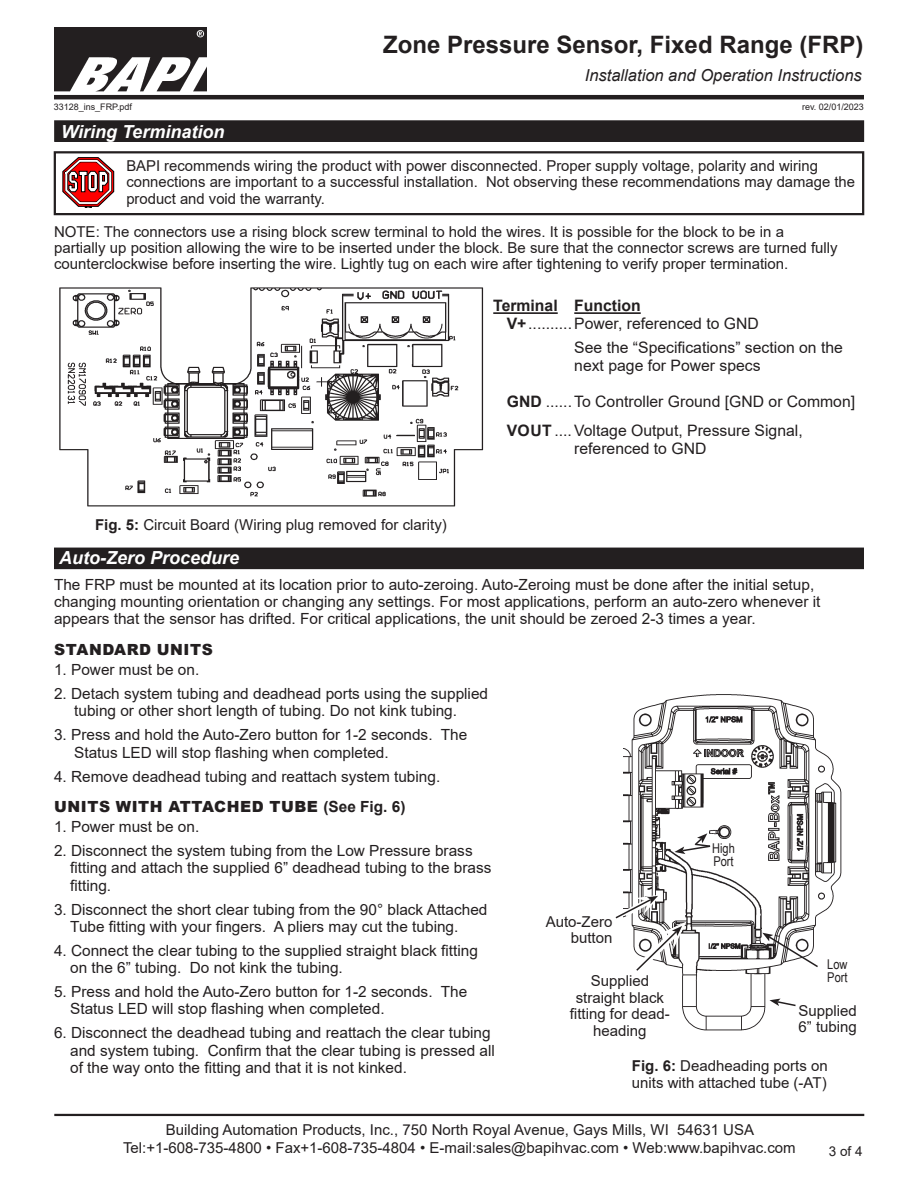
<style>
.page{position:relative;width:918px;height:1188px;background:#fff}
.page>*{position:absolute;margin:0;border:0;box-sizing:border-box;transform-origin:0 0}
.t1{font:700 24px "Arial";color:#231f20}
.Datasheet_Section_Ti{font:italic 700 18px "Arial";color:#fff}
.t2{font:italic 16.5px "Arial";color:#231f20}
.t3{font:15.75px/18px "Arial";color:#231f20}
.t4{font:700 15.75px "Arial";color:#231f20}
.t5{font:15.3px/17.2px "Arial";color:#231f20}
.t6{font:900 15.3px "Arial";letter-spacing:.035em;color:#231f20}
.t7{font:15px/16.5px "Arial";color:#231f20}
.t8{font:13.5px/12.8px "Arial Narrow";color:#231f20}
.t9{font:13.5px "Arial";color:#231f20}
.t10{font:9px "Arial";color:#231f20}
.s1{font-weight:700}
</style>
<div class="page">
<hr style="left:54px;top:1114px;width:810px;height:2px;background:#231f20">
<hr style="left:54px;top:95px;width:810px;height:4px;background:#231f20">
<img style="left:54px;top:27px;width:152px;height:64px">
<div style="left:55px;top:121px;width:808px;height:20px;background:#231f20"></div>
<div style="left:54px;top:120px;width:810px;height:22px;border:2px solid #231f20"></div>
<img style="left:59px;top:287px;width:425px;height:220px">
<hr style="left:493px;top:312px;width:65px;height:2px;background:#231f20">
<hr style="left:574px;top:312px;width:67px;height:2px;background:#231f20">
<div style="left:54px;top:151px;width:810px;height:64px;border:2px solid #231f20"></div>
<svg style="left:63px;top:157px;width:51px;height:50px"></svg>
<div style="left:55px;top:548px;width:808px;height:20px;background:#231f20"></div>
<div style="left:54px;top:548px;width:810px;height:21px;border:2px solid #231f20"></div>
<img style="left:623px;top:694px;width:219px;height:337px">
<svg style="left:770px;top:999px;width:27px;height:8px"></svg>
<svg style="left:674px;top:833px;width:38px;height:21px"></svg>
<svg style="left:762px;top:933px;width:58px;height:36px"></svg>
<svg style="left:615px;top:893px;width:72px;height:83px"></svg>
<p class="t10" style="left:54px;top:100px;width:80px">33128_ins_FRP.pdf</p>
<p class="Datasheet_Section_Ti" style="left:61px;top:119px;width:165px">Wiring Termination</p>
<h1 class="t1" style="left:383px;top:28px;width:482px">Zone Pressure Sensor, Fixed Range (FRP)</h1>
<p class="t2" style="left:585px;top:64px;width:278px">Installation and Operation Instructions</p>
<p class="t10" style="left:802px;top:100px;width:63px">rev. 02/01/2023</p>
<p class="t7" style="left:126px;top:158px;width:730px">BAPI recommends wiring the product with power disconnected. Proper supply voltage, polarity and wiring connections are important to a successful installation. Not observing these recommendations may damage the product and void the warranty.</p>
<p class="t7" style="left:54px;top:224px;width:785px">NOTE: The connectors use a rising block screw terminal to hold the wires. It is possible for the block to be in a partially up position allowing the wire to be inserted under the block. Be sure that the connector screws are turned fully counterclockwise before inserting the wire. Lightly tug on each wire after tightening to verify proper termination.</p>
<p class="t7" style="left:95px;top:516px;width:353px"><span class="s1">Fig. 5:</span> Circuit Board (Wiring plug removed for clarity)</p>
<p class="t4" style="left:493px;top:295px;width:149px">Terminal Function</p>
<p class="t3" style="left:507px;top:315px;width:254px"><span class="s1">V+</span>..........Power, referenced to GND</p>
<p class="t3" style="left:574px;top:338px;width:270px">See the “Specifications” section on the next page for Power specs</p>
<p class="t3" style="left:507px;top:392px;width:350px"><span class="s1">GND</span> ......To Controller Ground [GND or Common]</p>
<p class="t3" style="left:507px;top:421px;width:297px"><span class="s1">VOUT</span> ....Voltage Output, Pressure Signal,</p>
<p class="t3" style="left:574px;top:439px;width:134px">referenced to GND</p>
<p class="Datasheet_Section_Ti" style="left:59px;top:546px;width:182px">Auto-Zero Procedure</p>
<p class="t5" style="left:54px;top:576px;width:768px">The FRP must be mounted at its location prior to auto-zeroing. Auto-Zeroing must be done after the initial setup, changing mounting orientation or changing any settings. For most applications, perform an auto-zero whenever it appears that the sensor has drifted. For critical applications, the unit should be zeroed 2-3 times a year.</p>
<p class="t6" style="left:54px;top:639px;width:160px">STANDARD UNITS</p>
<p class="t5" style="left:54px;top:661px;width:147px">1. Power must be on.</p>
<p class="t5" style="left:74px;top:685px;width:415px;text-indent:-20px">2. Detach system tubing and deadhead ports using the supplied tubing or other short length of tubing. Do not kink tubing.</p>
<p class="t5" style="left:74px;top:726px;width:395px;text-indent:-20px">3. Press and hold the Auto-Zero button for 1-2 seconds. The<br>Status LED will stop flashing when completed.</p>
<p class="t5" style="left:54px;top:767px;width:388px">4. Remove deadhead tubing and reattach system tubing.</p>
<p class="t6" style="left:54px;top:796px;width:353px">UNITS WITH ATTACHED TUBE <span class="s1">(See Fig. 6)</span></p>
<p class="t5" style="left:54px;top:818px;width:147px">1. Power must be on.</p>
<p class="t5" style="left:70px;top:842px;width:423px;text-indent:-16px">2. Disconnect the system tubing from the Low Pressure brass fitting and attach the supplied 6” deadhead tubing to the brass fitting.</p>
<p class="t5" style="left:70px;top:901px;width:419px;text-indent:-16px">3. Disconnect the short clear tubing from the 90° black Attached<br>Tube fitting with your fingers. A pliers may cut the tubing.</p>
<p class="t5" style="left:70px;top:942px;width:409px;text-indent:-16px">4. Connect the clear tubing to the supplied straight black fitting on the 6” tubing. Do not kink the tubing.</p>
<p class="t5" style="left:70px;top:983px;width:399px;text-indent:-16px">5. Press and hold the Auto-Zero button for 1-2 seconds. The<br>Status LED will stop flashing when completed.</p>
<p class="t5" style="left:70px;top:1024px;width:426px;text-indent:-16px">6. Disconnect the deadhead tubing and reattach the clear tubing and system tubing. Confirm that the clear tubing is pressed all of the way onto the fitting and that it is not kinked.</p>
<p class="t8" style="left:712px;top:842px;width:24px">High<br>Port</p>
<p class="t7" style="left:546px;top:913px;width:68px;text-align:right">Auto-Zero button</p>
<p class="t8" style="left:827px;top:957px;width:22px">Low</p>
<p class="t7" style="left:591px;top:973px;width:60px">Supplied</p>
<p class="t8" style="left:827px;top:970px;width:22px">Port</p>
<p class="t7" style="left:570px;top:989px;width:102px;text-align:center">straight black fitting for dead&shy;heading</p>
<p class="t7" style="left:799px;top:1002px;width:60px">Supplied<br>6” tubing</p>
<p class="t7" style="left:632px;top:1057px;width:197px"><span class="s1">Fig. 6:</span> Deadheading ports on units with attached tube (-AT)</p>
<p class="t7" style="left:123px;top:1121px;width:674px;line-height:18px;text-align:center">Building Automation Products, Inc., 750 North Royal Avenue, Gays Mills, WI 54631 USA<br>Tel:+1-608-735-4800 • Fax+1-608-735-4804 • E-mail:sales@bapihvac.com • Web:www.bapihvac.com</p>
<p class="t9" style="left:829px;top:1142px;width:35px">3 of 4</p>
</div>
